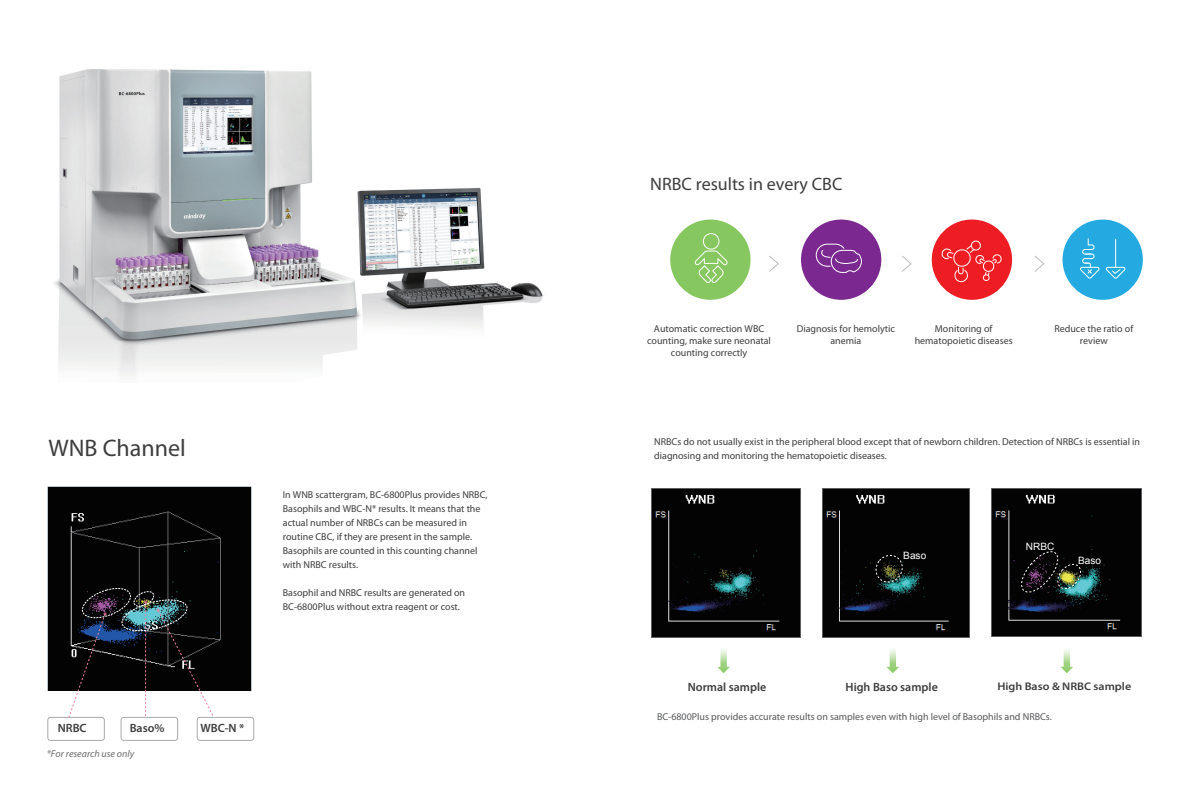
<style>
.page{position:relative;width:1191px;height:808px;background:#fff}
.page>*{position:absolute;margin:0;border:0;box-sizing:border-box;transform-origin:0 0}
.t1{font:24px "Myriad Pro";color:#3e3e3f}
.t2{font:18px "Myriad Pro";color:#3e3e3f}
.t3{font:600 12px "Myriad Pro";color:#3e3e3f}
.t4{font:600 11.1px "Myriad Pro";color:#3e3e3f;scale:1.09 1}
.t5{font:10.1px "Arial";color:#fff}
.t6{font:10px/14px "Myriad Pro";color:#3e3e3f;text-align:center}
.t7{font:10px "Myriad Pro";color:#57585a}
.t8{font:italic 10px "Myriad Pro";color:#6c6d70}
</style>
<div class="page">
<img style="left:54px;top:69px;width:490px;height:309px">
<div style="left:931px;top:220px;width:81px;height:80px;background:#ee1d23;border-radius:50%"></div>
<div style="left:670px;top:220px;width:80px;height:80px;background:#87c760;border-radius:50%"></div>
<img style="left:47px;top:487px;width:204px;height:203px">
<img style="left:651px;top:488px;width:149px;height:149px">
<img style="left:823px;top:488px;width:146px;height:149px">
<svg style="left:874px;top:554px;width:30px;height:30px"></svg>
<img style="left:991px;top:488px;width:150px;height:149px">
<svg style="left:1018px;top:549px;width:65px;height:46px;background:#202622"></svg>
<svg style="left:1060px;top:649px;width:13px;height:24px"></svg>
<svg style="left:887px;top:649px;width:12px;height:24px"></svg>
<svg style="left:717px;top:649px;width:13px;height:24px"></svg>
<svg style="left:769px;top:255px;width:10px;height:17px"></svg>
<svg style="left:902px;top:255px;width:10px;height:17px"></svg>
<svg style="left:1034px;top:255px;width:11px;height:17px"></svg>
<svg style="left:68px;top:586px;width:146px;height:132px"></svg>
<div style="left:703px;top:233px;width:16px;height:17px;border:1px solid #fff;border-radius:50%"></div>
<svg style="left:694px;top:250px;width:34px;height:33px"></svg>
<svg style="left:941px;top:240px;width:61px;height:43px"></svg>
<div style="left:1062px;top:220px;width:80px;height:80px;background:#24aae1;border-radius:50%"></div>
<div style="left:801px;top:220px;width:80px;height:80px;background:#7b2991;border-radius:50%"></div>
<svg style="left:1080px;top:238px;width:46px;height:41px"></svg>
<svg style="left:815px;top:243px;width:47px;height:30px"></svg>
<div style="left:197px;top:717px;width:57px;height:24px;border:1px solid #a8a9ad;border-radius:3px"></div>
<div style="left:121px;top:717px;width:57px;height:24px;border:1px solid #a8a9ad;border-radius:3px"></div>
<div style="left:47px;top:717px;width:58px;height:24px;border:1px solid #a8a9ad;border-radius:3px"></div>
<h1 class="t1" style="left:48px;top:435px;width:139px">WNB Channel</h1>
<p class="t6" style="left:283px;top:488px;width:206px;text-align:left">In WNB scattergram, BC-6800Plus provides NRBC, Basophils and WBC-N* results. It means that the actual number of NRBCs can be measured in routine CBC, if they are present in the sample.<br>Basophils are counted in this counting channel with NRBC results.</p>
<p class="t6" style="left:283px;top:586px;width:184px;text-align:left">Basophil and NRBC results are generated on<br>BC-6800Plus without extra reagent or cost.</p>
<p class="t3" style="left:58px;top:721px;width:30px">NRBC</p>
<p class="t3" style="left:130px;top:721px;width:36px">Baso%</p>
<p class="t3" style="left:200px;top:721px;width:46px">WBC-N *</p>
<p class="t8" style="left:47px;top:748px;width:89px">*For research use only</p>
<h2 class="t2" style="left:650px;top:174px;width:194px">NRBC results in every CBC</h2>
<p class="t6" style="left:647px;top:323px;width:125px;line-height:12px">Automatic correction WBC counting, make sure neonatal counting correctly</p>
<p class="t6" style="left:796px;top:323px;width:100px;line-height:12px">Diagnosis for hemolytic anemia</p>
<p class="t6" style="left:914px;top:323px;width:100px;line-height:12px">Monitoring of hematopoietic diseases</p>
<p class="t6" style="left:1054px;top:323px;width:80px;line-height:12px">Reduce the ratio of review</p>
<p class="t6" style="left:654px;top:434px;width:487px;text-align:left">NRBCs do not usually exist in the peripheral blood except that of newborn children. Detection of NRBCs is essential in diagnosing and monitoring the hematopoietic diseases.</p>
<p class="t5" style="left:903px;top:549px;width:24px">Baso</p>
<p class="t5" style="left:1025px;top:540px;width:30px">NRBC</p>
<p class="t5" style="left:1078px;top:554px;width:24px">Baso</p>
<p class="t3" style="left:688px;top:680px;width:80px">Normal sample</p>
<p class="t3" style="left:845px;top:680px;width:94px">High Baso sample</p>
<p class="t4" style="left:997px;top:680px;width:124px">High Baso &amp; NRBC sample</p>
<p class="t7" style="left:657px;top:711px;width:396px">BC-6800Plus provides accurate results on samples even with high level of Basophils and NRBCs.</p>
</div>
